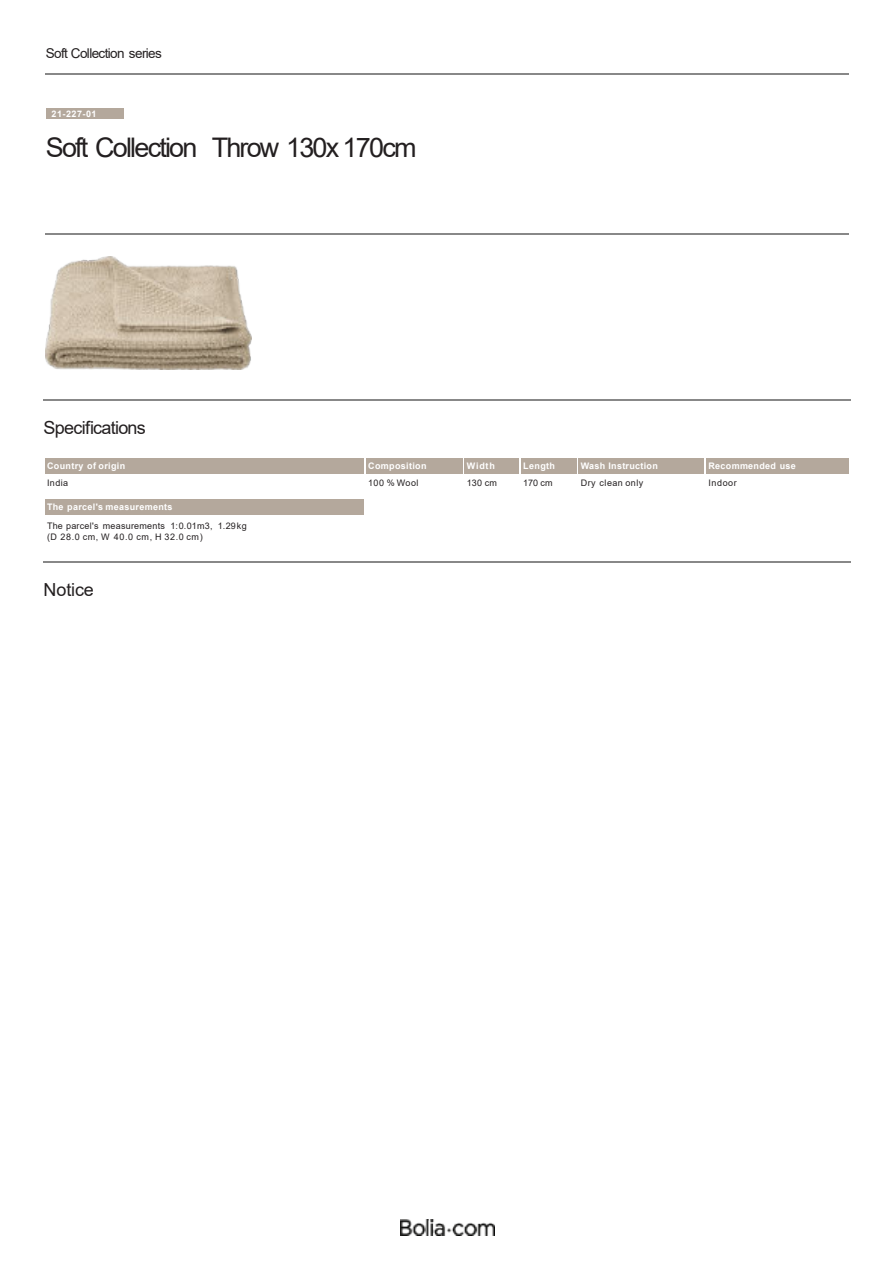
<style>
.page{position:relative;width:893px;height:1263px;background:#fff}
.page>*{position:absolute;margin:0;border:0;box-sizing:border-box;transform-origin:0 0}
.t1{font:27px "Arial";letter-spacing:-.065em;color:#231f20}
.t2{font:18px "Arial";letter-spacing:-.04em;color:#231f20}
.t3{font:13.5px "Arial";letter-spacing:-.045em;color:#231f20}
.t4{font:700 9px "Arial";letter-spacing:.035em;color:#fff}
.t5{font:9px/10.8px "Arial";letter-spacing:.025em;color:#231f20}
.t6{font:9px "Arial";letter-spacing:.055em;color:#231f20}
</style>
<div class="page">
<img style="left:400px;top:1219px;width:94px;height:16px">
<hr style="left:45px;top:73px;width:803px;height:2px;background:#888">
<hr style="left:45px;top:233px;width:803px;height:1px;background:#888">
<hr style="left:43px;top:399px;width:807px;height:1px;background:#888">
<div style="left:45px;top:458px;width:319px;height:15px;background:#b4a89c"></div>
<div style="left:366px;top:458px;width:96px;height:15px;background:#b4a89c"></div>
<div style="left:465px;top:458px;width:54px;height:15px;background:#b4a89c"></div>
<div style="left:521px;top:458px;width:55px;height:15px;background:#b4a89c"></div>
<div style="left:578px;top:458px;width:126px;height:15px;background:#b4a89c"></div>
<div style="left:706px;top:458px;width:142px;height:15px;background:#b4a89c"></div>
<div style="left:45px;top:500px;width:319px;height:15px;background:#b4a89c"></div>
<hr style="left:43px;top:561px;width:807px;height:1px;background:#888">
<div style="left:46px;top:108px;width:78px;height:11px;background:#b4a89c"></div>
<img style="left:46px;top:257px;width:205px;height:112px">
<h3 class="t3" style="left:46px;top:48px;width:118px">Soft Collection series</h3>
<p class="t4" style="left:52px;top:110px;width:47px">21-227-01</p>
<h1 class="t1" style="left:46px;top:138px;width:372px">Soft Collection Throw 130x 170cm</h1>
<h2 class="t2" style="left:44px;top:421px;width:104px">Specifications</h2>
<p class="t4" style="left:47px;top:462px;width:80px">Country of origin</p>
<p class="t5" style="left:47px;top:478px;width:23px">India</p>
<p class="t4" style="left:47px;top:504px;width:127px">The parcel's measurements</p>
<p class="t5" style="left:47px;top:521px;width:201px">The parcel's measurements 1:0.01m3, 1.29kg (D 28.0 cm, W 40.0 cm, H 32.0 cm)</p>
<h2 class="t2" style="left:44px;top:583px;width:52px">Notice</h2>
<p class="t4" style="left:368px;top:462px;width:60px">Composition</p>
<p class="t5" style="left:368px;top:478px;width:52px">100 % Wool</p>
<p class="t4" style="left:467px;top:462px;width:30px">Width</p>
<p class="t5" style="left:467px;top:478px;width:32px">130 cm</p>
<p class="t4" style="left:523px;top:462px;width:34px">Length</p>
<p class="t5" style="left:523px;top:478px;width:31px">170 cm</p>
<p class="t4" style="left:581px;top:462px;width:79px">Wash Instruction</p>
<p class="t6" style="left:581px;top:479px;width:64px">Dry clean only</p>
<p class="t4" style="left:708px;top:462px;width:89px">Recommended use</p>
<p class="t5" style="left:708px;top:478px;width:30px">Indoor</p>
</div>
